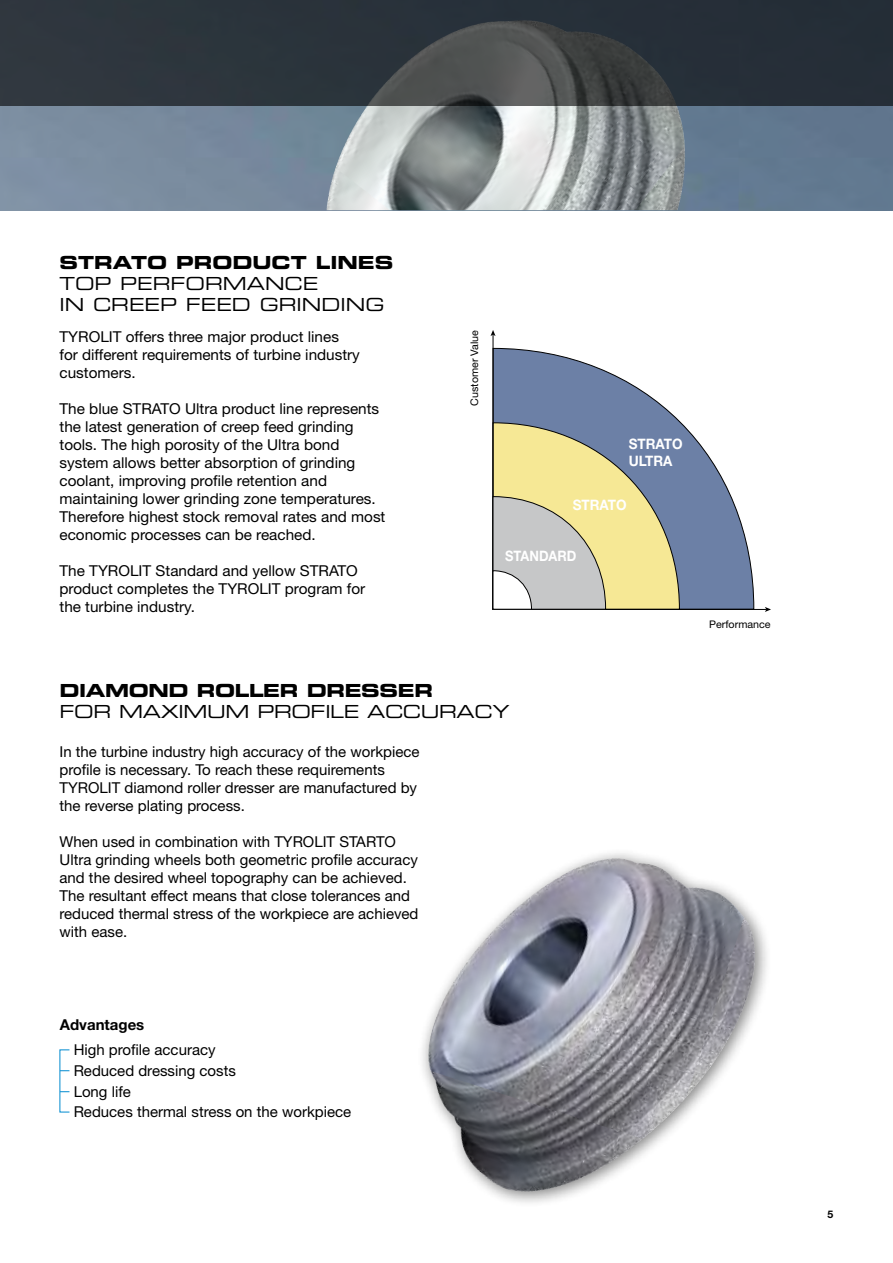
<style>
.page{position:relative;width:893px;height:1263px;background:#fff}
.page>*{position:absolute;margin:0;border:0;box-sizing:border-box;transform-origin:0 0}
.t1{font:18px "Eurostile Extended Two";letter-spacing:-.02em;color:#000}
.t2{font:18px "Eurostile Bold Extended Two";letter-spacing:-.02em;color:#000}
.t3{font:18px "Eurostile Bold Extended Two";color:#000}
.t4{font:15px/18px "Helvetica Neue";color:#000}
.t5{font:700 15px "Helvetica Neue";color:#000}
.t6{font:700 14.4px/17.2px "Helvetica Neue";color:#fff;scale:.94 1}
.t7{font:700 14.4px "Helvetica Neue";color:#fff;scale:.9 1}
.t8{font:14.25px "Helvetica Neue";color:#000}
.t9{font:10.5px "Helvetica Neue";color:#000}
.t10{font:700 10.5px "Helvetica Neue";color:#000}
</style>
<div class="page">
<svg style="left:493px;top:336px;width:272px;height:274px"></svg>
<svg style="left:765px;top:607px;width:6px;height:5px"></svg>
<svg style="left:490px;top:330px;width:6px;height:6px"></svg>
<svg style="left:493px;top:422px;width:187px;height:188px;background:#c7c5a4"></svg>
<img style="left:0;top:105px;width:893px;height:105px">
<div style="left:417px;top:847px;width:355px;height:361px;background:#000;opacity:.5"></div>
<img style="left:587px;top:858px;width:30px;height:6px">
<svg style="left:0;top:0;width:893px;height:105px;background:#30373e"></svg>
<p class="t3" style="left:60px;top:250px;width:335px">STRATO PRODUCT LINES</p>
<p class="t1" style="left:60px;top:272px;width:18px">TOP</p>
<p class="t1" style="left:120px;top:272px;width:17px">PER</p>
<p class="t1" style="left:170px;top:272px;width:95px">FOR MANCE</p>
<p class="t1" style="left:60px;top:293px;width:12px">IN</p>
<p class="t1" style="left:93px;top:293px;width:18px">CREEP</p>
<p class="t1" style="left:186px;top:293px;width:90px">FEED GRIN</p>
<p class="t1" style="left:321px;top:293px;width:34px">DING</p>
<p class="t4" style="left:60px;top:327px;width:302px">TYROLIT offers three major product lines for different requirements of turbine industry customers.</p>
<p class="t4" style="left:60px;top:399px;width:84px">The blue Strato</p>
<p class="t4" style="left:60px;top:399px;width:327px;text-indent:126px">Ultra product line represents the latest generation of creep feed grinding tools. The high porosity of the Ultra bond system allows better absorption of grinding coolant, improving profile retention and maintaining lower grinding zone temperatures.<br>Therefore highest stock removal rates and most economic processes can be reached.</p>
<p class="t4" style="left:60px;top:561px;width:49px">The Tyrolit</p>
<p class="t4" style="left:60px;top:561px;width:307px;text-indent:96px">Standard and yellow Strato product completes the TYROLIT program for the turbine industry.</p>
<p class="t8" style="left:469px;top:399px;width:102px;rotate:-90deg">Customer value</p>
<p class="t9" style="left:468px;top:406px;width:77px;rotate:-90deg">Customer Value</p>
<p class="t6" style="left:629px;top:435px;width:59px">STRATO<br>ULTRA</p>
<p class="t6" style="left:573px;top:496px;width:59px">STRATO</p>
<p class="t7" style="left:505px;top:547px;width:81px">STANDARD</p>
<p class="t2" style="left:60px;top:678px;width:173px">DIAMOND ROLL</p>
<p class="t2" style="left:263px;top:678px;width:171px">ER DRESSER</p>
<p class="t1" style="left:60px;top:699px;width:452px">FOR MAXIM UM PROFILE ACCURACY</p>
<p class="t4" style="left:60px;top:743px;width:362px">In the turbine industry high accuracy of the workpiece profile is necessary. To reach these requirements TYROLIT diamond roller dresser are manufactured by the reverse plating process.</p>
<p class="t4" style="left:60px;top:833px;width:234px">When used in combination with Tyrolit</p>
<p class="t4" style="left:60px;top:833px;width:360px;text-indent:280px">Starto<br>Ultra grinding wheels both geometric profile accuracy and the desired wheel topography can be achieved.<br>The resultant effect means that close tolerances and reduced thermal stress of the workpiece are achieved with ease.</p>
<p class="t8" style="left:728px;top:614px;width:83px">Performance</p>
<p class="t9" style="left:709px;top:618px;width:63px">Performance</p>
<p class="t5" style="left:60px;top:1015px;width:86px">Advantages</p>
<p class="t4" style="left:74px;top:1039px;width:279px;line-height:20.7px">High profile accuracy<br>Reduced dressing costs<br>Long life<br>Reduces thermal stress on the workpiece</p>
<p class="t10" style="left:828px;top:1208px;width:7px">5</p>
</div>
